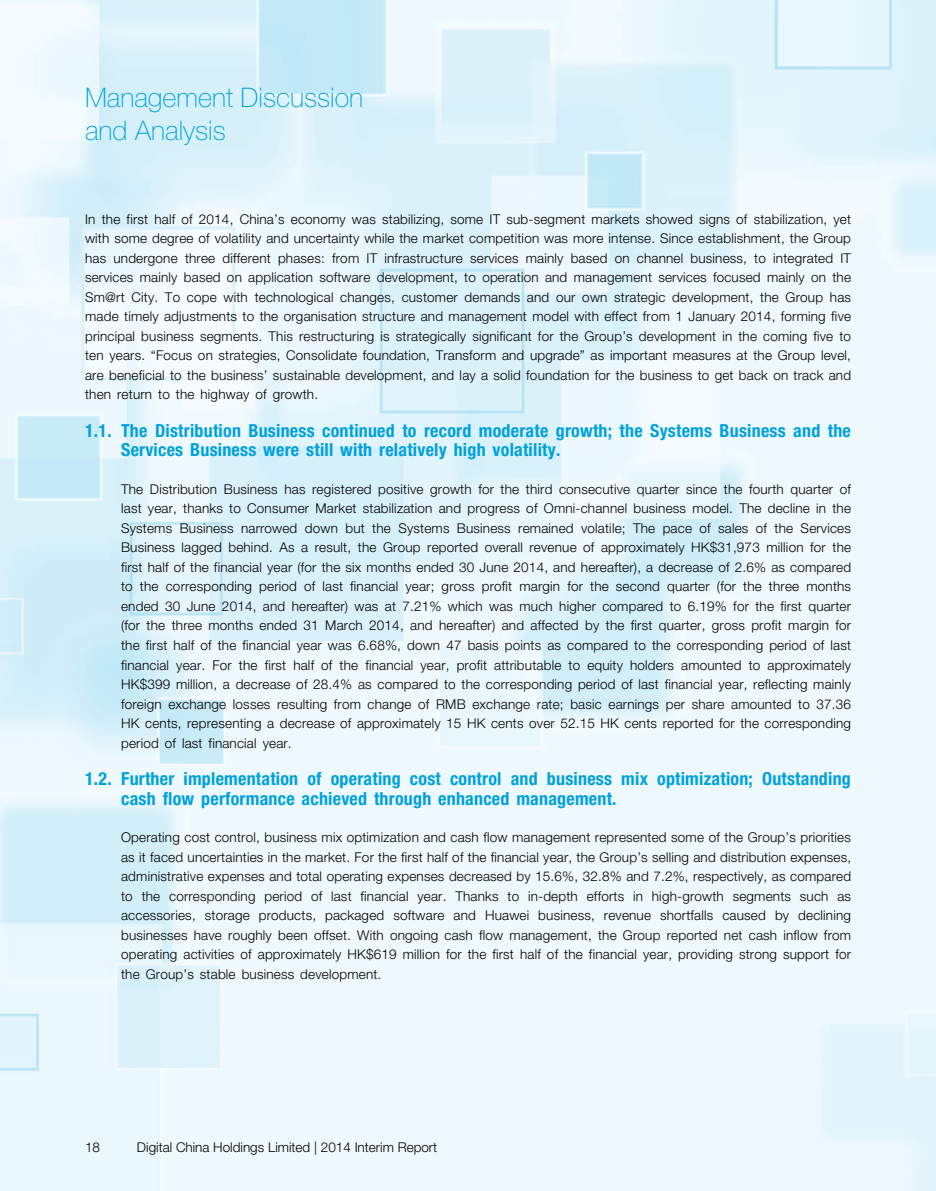
<style>
.page{position:relative;width:936px;height:1191px;background:#fff}
.page>*{position:absolute;margin:0;border:0;box-sizing:border-box;transform-origin:0 0}
.t1{font:100 27px/33px "Helvetica Neue LT Std";color:#00a1df}
.t2{font:700 condensed 18px/19.5px "Helvetica Neue LT Std";letter-spacing:.01em;color:#00a1df}
.t3{font:300 13.5px/19.5px "Helvetica Neue LT Std";letter-spacing:.015em;color:#000;text-align:justify}
</style>
<div class="page">
<img style="left:0;top:0;width:935px;height:1191px">
<h1 class="t1" style="left:85px;top:81px;width:279px">Management Discussion and Analysis</h1>
<p class="t3" style="left:85px;top:209px;width:767px">In the first half of 2014, China’s economy was stabilizing, some IT sub-segment markets showed signs of stabilization, yet with some degree of volatility and uncertainty while the market competition was more intense. Since establishment, the Group has undergone three different phases: from IT infrastructure services mainly based on channel business, to integrated IT services mainly based on application software development, to operation and management services focused mainly on the Sm@rt City. To cope with technological changes, customer demands and our own strategic development, the Group has made timely adjustments to the organisation structure and management model with effect from 1 January 2014, forming five principal business segments. This restructuring is strategically significant for the Group’s development in the coming five to ten years. “Focus on strategies, Consolidate foundation, Transform and upgrade” as important measures at the Group level, are beneficial to the business’ sustainable development, and lay a solid foundation for the business to get back on track and then return to the highway of growth.</p>
<h2 class="t2" style="left:121px;top:420px;width:731px;text-indent:-36px">1.1. The Distribution Business continued to record moderate growth; the Systems Business and the<br>Services Business were still with relatively high volatility.</h2>
<p class="t3" style="left:121px;top:479px;width:731px">The Distribution Business has registered positive growth for the third consecutive quarter since the fourth quarter of last year, thanks to Consumer Market stabilization and progress of Omni-channel business model. The decline in the Systems Business narrowed down but the Systems Business remained volatile; The pace of sales of the Services Business lagged behind. As a result, the Group reported overall revenue of approximately HK$31,973 million for the first half of the financial year (for the six months ended 30 June 2014, and hereafter), a decrease of 2.6% as compared to the corresponding period of last financial year; gross profit margin for the second quarter (for the three months ended 30 June 2014, and hereafter) was at 7.21% which was much higher compared to 6.19% for the first quarter (for the three months ended 31 March 2014, and hereafter) and affected by the first quarter, gross profit margin for the first half of the financial year was 6.68%, down 47 basis points as compared to the corresponding period of last financial year. For the first half of the financial year, profit attributable to equity holders amounted to approximately HK$399 million, a decrease of 28.4% as compared to the corresponding period of last financial year, reflecting mainly foreign exchange losses resulting from change of RMB exchange rate; basic earnings per share amounted to 37.36<br>HK cents, representing a decrease of approximately 15 HK cents over 52.15 HK cents reported for the corresponding period of last financial year.</p>
<h2 class="t2" style="left:121px;top:768px;width:731px;text-indent:-36px">1.2. Further implementation of operating cost control and business mix optimization; Outstanding cash flow performance achieved through enhanced management.</h2>
<p class="t3" style="left:121px;top:827px;width:731px">Operating cost control, business mix optimization and cash flow management represented some of the Group’s priorities as it faced uncertainties in the market. For the first half of the financial year, the Group’s selling and distribution expenses, administrative expenses and total operating expenses decreased by 15.6%, 32.8% and 7.2%, respectively, as compared to the corresponding period of last financial year. Thanks to in-depth efforts in high-growth segments such as accessories, storage products, packaged software and Huawei business, revenue shortfalls caused by declining businesses have roughly been offset. With ongoing cash flow management, the Group reported net cash inflow from operating activities of approximately HK$619 million for the first half of the financial year, providing strong support for the Group’s stable business development.</p>
<p class="t3" style="left:85px;top:1137px;width:17px">18</p>
<p class="t3" style="left:137px;top:1137px;width:302px">Digital China Holdings Limited | 2014 Interim Report</p>
</div>
